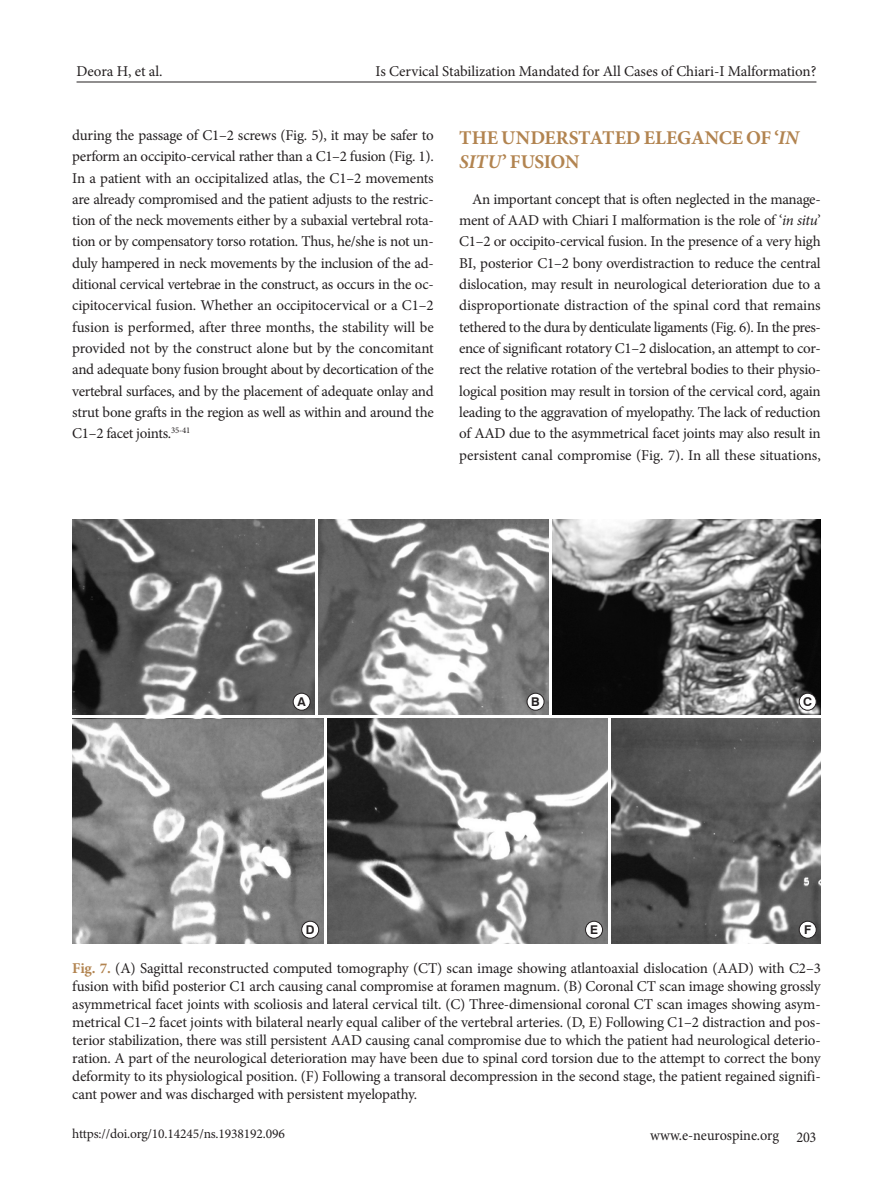
<style>
.page{position:relative;width:893px;height:1191px;background:#fff}
.page>*{position:absolute;margin:0;border:0;box-sizing:border-box;transform-origin:0 0}
.대제목{font:700 19.5px/24px "Minion Pro";letter-spacing:-.01em;color:#b28450}
.본문{font:15px/21.3px "Minion Pro";letter-spacing:-.015em;color:#231f20;text-align:justify}
.표그림캡션{font:15px/18px "Minion Pro";letter-spacing:-.01em;color:#231f20;text-align:justify}
.표그림캡션-2{font:15px "Minion Pro";letter-spacing:-.01em;color:#231f20;scale:.95 1}
.t1{font:13.5px "Minion Pro";letter-spacing:-.01em;color:#231f20}
.t2{font:700 12.15px "Swiss 721 BT";color:#231f20}
.s1{font-style:italic}
.s2{font-weight:700;color:#b28450}
</style>
<div class="page">
<hr style="left:77px;top:82px;width:739px;height:1px;background:#231f20">
<img style="left:611px;top:719px;width:210px;height:224px">
<img style="left:327px;top:719px;width:280px;height:224px">
<img style="left:72px;top:719px;width:251px;height:224px">
<img style="left:553px;top:520px;width:268px;height:194px">
<img style="left:319px;top:520px;width:230px;height:194px">
<img style="left:72px;top:520px;width:243px;height:194px">
<div style="left:293px;top:693px;width:17px;height:17px;background:#fff;border-radius:50%"></div>
<div style="left:293px;top:693px;width:17px;height:17px;border:1px solid #231f20;border-radius:50%"></div>
<div style="left:527px;top:693px;width:17px;height:17px;background:#fff;border-radius:50%"></div>
<div style="left:527px;top:693px;width:17px;height:17px;border:1px solid #231f20;border-radius:50%"></div>
<div style="left:799px;top:693px;width:17px;height:17px;background:#fff;border-radius:50%"></div>
<div style="left:799px;top:693px;width:17px;height:17px;border:1px solid #231f20;border-radius:50%"></div>
<div style="left:302px;top:921px;width:17px;height:17px;background:#fff;border-radius:50%"></div>
<div style="left:301px;top:921px;width:18px;height:17px;border:1px solid #231f20;border-radius:50%"></div>
<div style="left:585px;top:921px;width:17px;height:17px;background:#fff;border-radius:50%"></div>
<div style="left:585px;top:921px;width:18px;height:17px;border:1px solid #231f20;border-radius:50%"></div>
<div style="left:799px;top:921px;width:17px;height:17px;background:#fff;border-radius:50%"></div>
<div style="left:799px;top:921px;width:17px;height:17px;border:1px solid #231f20;border-radius:50%"></div>
<p class="표그림캡션" style="left:77px;top:62px;width:87px">Deora H, et al.</p>
<p class="표그림캡션" style="left:376px;top:62px;width:442px">Is Cervical Stabilization Mandated for All Cases of Chiari-I Malformation?</p>
<p class="본문" style="left:72px;top:125px;width:363px">during the passage of C1–2 screws (Fig. 5), it may be safer to perform an occipito-cervical rather than a C1–2 fusion (Fig. 1).<br>In a patient with an occipitalized atlas, the C1–2 movements are already compromised and the patient adjusts to the restric&shy;tion of the neck movements either by a subaxial vertebral rota&shy;tion or by compensatory torso rotation. Thus, he/she is not un&shy;duly hampered in neck movements by the inclusion of the ad&shy;ditional cervical vertebrae in the construct, as occurs in the oc&shy;cipitocervical fusion. Whether an occipitocervical or a C1–2 fusion is performed, after three months, the stability will be provided not by the construct alone but by the concomitant and adequate bony fusion brought about by decortication of the vertebral surfaces, and by the placement of adequate onlay and strut bone grafts in the region as well as within and around the C1–2 facet joints.<sup>35-41</sup></p>
<p class="대제목" style="left:459px;top:125px;width:341px">THE UNDERSTATED ELEGANCE OF ‘<span class="s1">IN<br>SITU</span>’ FUSION</p>
<p class="본문" style="left:459px;top:188px;width:363px;text-indent:13px">An important concept that is often neglected in the manage&shy;ment of AAD with Chiari I malformation is the role of ‘<span class="s1">in situ</span>’ C1–2 or occipito-cervical fusion. In the presence of a very high BI, posterior C1–2 bony overdistraction to reduce the central dislocation, may result in neurological deterioration due to a disproportionate distraction of the spinal cord that remains tethered to the dura by denticulate ligaments (Fig. 6). In the pres&shy;ence of significant rotatory C1–2 dislocation, an attempt to cor&shy;rect the relative rotation of the vertebral bodies to their physio&shy;logical position may result in torsion of the cervical cord, again leading to the aggravation of myelopathy. The lack of reduction of AAD due to the asymmetrical facet joints may also result in persistent canal compromise (Fig. 7). In all these situations,</p>
<p class="t2" style="left:298px;top:694px;width:10px">A</p>
<p class="t2" style="left:531px;top:694px;width:10px">B</p>
<p class="t2" style="left:803px;top:694px;width:10px">C</p>
<p class="t2" style="left:306px;top:922px;width:10px">D</p>
<p class="t2" style="left:590px;top:922px;width:9px">E</p>
<p class="t2" style="left:804px;top:922px;width:9px">F</p>
<p class="표그림캡션" style="left:72px;top:959px;width:750px"><span class="s2">Fig. 7.</span> (A) Sagittal reconstructed computed tomography (CT) scan image showing atlantoaxial dislocation (AAD) with C2–3 fusion with bifid posterior C1 arch causing canal compromise at foramen magnum. (B) Coronal CT scan image showing grossly asymmetrical facet joints with scoliosis and lateral cervical tilt. (C) Three-dimensional coronal CT scan images showing asym&shy;metrical C1–2 facet joints with bilateral nearly equal caliber of the vertebral arteries. (D, E) Following C1–2 distraction and pos&shy;terior stabilization, there was still persistent AAD causing canal compromise due to which the patient had neurological deterio&shy;ration. A part of the neurological deterioration may have been due to spinal cord torsion due to the attempt to correct the bony deformity to its physiological position. (F) Following a transoral decompression in the second stage, the patient regained signifi&shy;cant power and was discharged with persistent myelopathy.</p>
<p class="t1" style="left:72px;top:1124px;width:214px">https://doi.org/10.14245/ns.1938192.096</p>
<p class="표그림캡션-2" style="left:650px;top:1125px;width:176px">www.e-neurospine.org 203</p>
</div>
